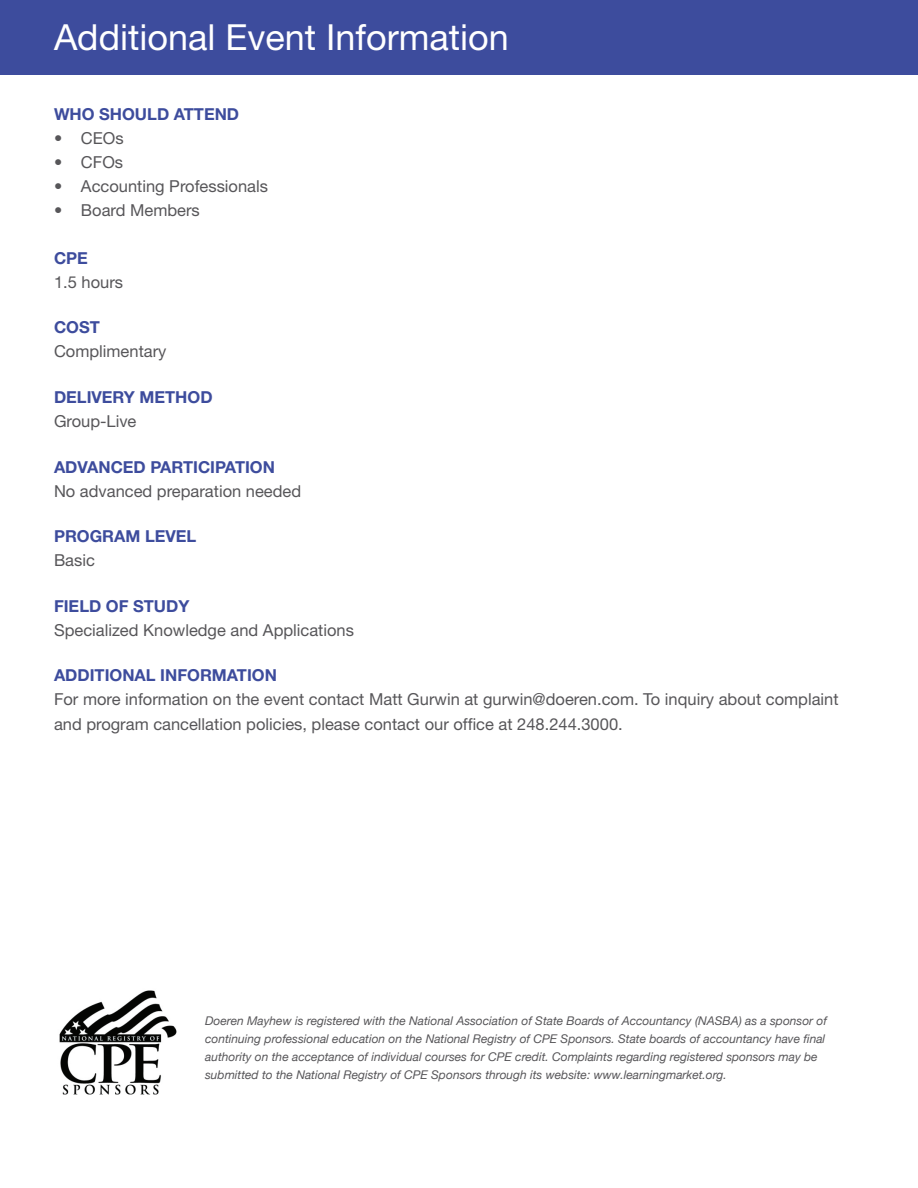
<style>
.page{position:relative;width:918px;height:1188px;background:#fff}
.page>*{position:absolute;margin:0;border:0;box-sizing:border-box;transform-origin:0 0}
.t1{font:36px "Helvetica Neue LT Pro";color:#fff}
.t2{font:16.5px/24px "Helvetica Neue LT Pro";color:#575659}
.t3{font:700 16.5px "Helvetica Neue LT Pro";color:#3d4c9d}
.t4{font:italic 12px/18px "Helvetica Neue";color:#575659}
</style>
<div class="page">
<div style="left:0;top:0;width:918px;height:75px;background:#3d4c9d"></div>
<img style="left:59px;top:990px;width:118px;height:105px">
<h1 class="t1" style="left:54px;top:15px;width:456px">Additional Event Information</h1>
<h2 class="t3" style="left:54px;top:103px;width:187px">WHO SHOULD ATTEND</h2>
<h2 class="t2" style="left:54px;top:126px;width:71px">• CEOs</h2>
<h2 class="t2" style="left:54px;top:150px;width:71px">• CFOs</h2>
<h2 class="t2" style="left:54px;top:174px;width:216px">• Accounting Professionals</h2>
<h2 class="t2" style="left:54px;top:198px;width:147px">• Board Members</h2>
<h2 class="t3" style="left:54px;top:248px;width:35px">CPE</h2>
<h2 class="t2" style="left:54px;top:270px;width:71px">1.5 hours</h2>
<h2 class="t3" style="left:54px;top:317px;width:47px">COST</h2>
<h2 class="t2" style="left:54px;top:339px;width:114px">Complimentary</h2>
<h2 class="t3" style="left:54px;top:387px;width:160px">DELIVERY METHOD</h2>
<h2 class="t2" style="left:54px;top:409px;width:84px">Group-Live</h2>
<h2 class="t3" style="left:54px;top:456px;width:223px">ADVANCED PARTICIPATION</h2>
<h2 class="t2" style="left:54px;top:478px;width:249px">No advanced preparation needed</h2>
<h2 class="t3" style="left:54px;top:526px;width:144px">PROGRAM LEVEL</h2>
<h2 class="t2" style="left:54px;top:548px;width:42px">Basic</h2>
<h2 class="t3" style="left:54px;top:596px;width:137px">FIELD OF STUDY</h2>
<h2 class="t2" style="left:54px;top:618px;width:302px">Specialized Knowledge and Applications</h2>
<h2 class="t3" style="left:54px;top:665px;width:224px">ADDITIONAL INFORMATION</h2>
<h2 class="t2" style="left:54px;top:687px;width:786px">For more information on the event contact Matt Gurwin at gurwin@doeren.com. To inquiry about complaint and program cancellation policies, please contact our office at 248.244.3000.</h2>
<p class="t4" style="left:205px;top:1011px;width:623px">Doeren Mayhew is registered with the National Association of State Boards of Accountancy (NASBA) as a sponsor of continuing professional education on the National Registry of CPE Sponsors. State boards of accountancy have final authority on the acceptance of individual courses for CPE credit. Complaints regarding registered sponsors may be submitted to the National Registry of CPE Sponsors through its website: www.learningmarket.org.</p>
</div>
